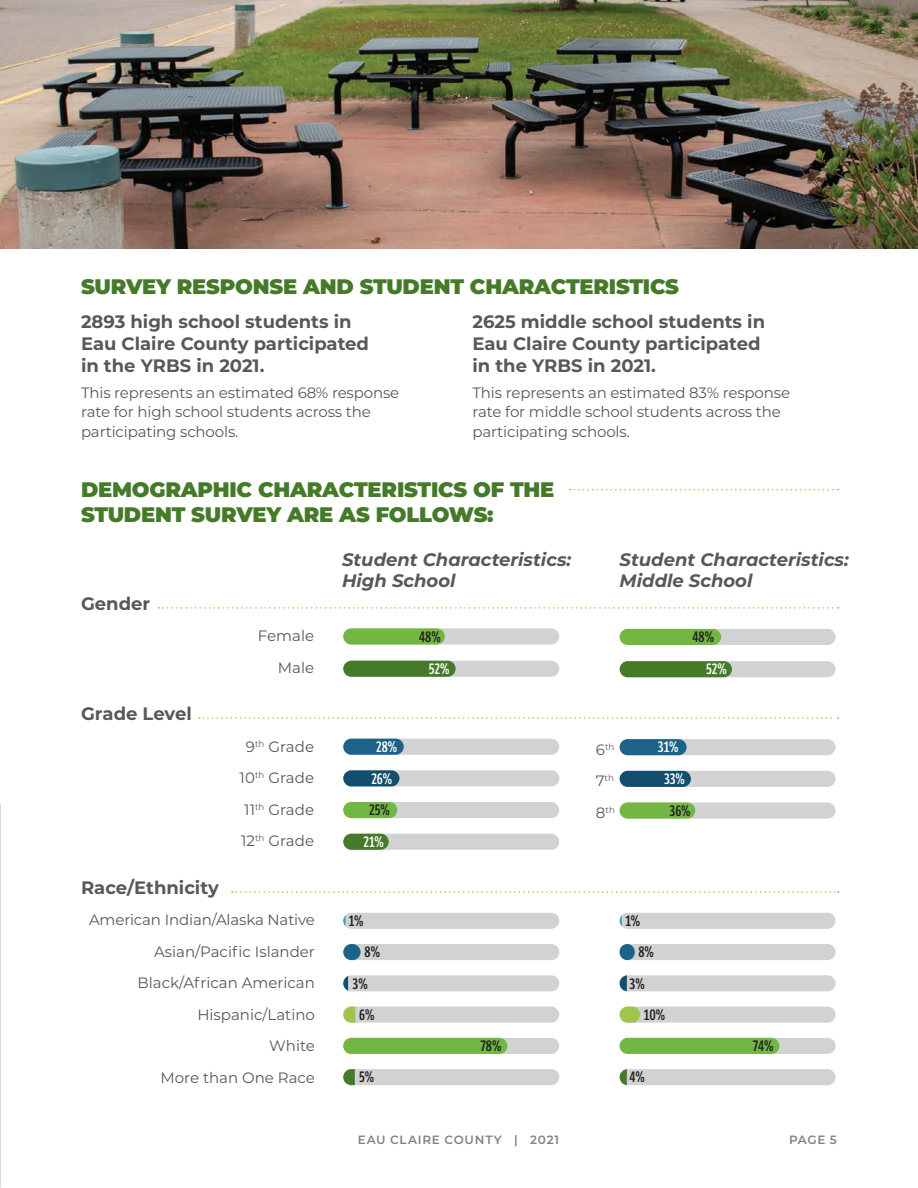
<style>
.page{position:relative;width:918px;height:1188px;background:#fff}
.page>*{position:absolute;margin:0;border:0;box-sizing:border-box;transform-origin:0 0}
.TOC_-_Big_Heading{font:900 21px/25.2px "Montserrat";letter-spacing:-.01em;color:#457a29}
.Paragraph_Heading{font:700 18px/21.6px "Montserrat";color:#57585a}
.Paragraph_Heading-2{font:italic 100 18px/21.6px "Montserrat";color:#57585a}
.Body_copy{font:15px/19.5px "Montserrat";letter-spacing:-.01em;color:#57585a}
.TOC_-_Small_Heading{font:15px "Montserrat";color:#57585a}
.Percentage{font:600 15px "LFT Etica Compressed";color:#231f20}
.Percentage-2{font:600 15px "LFT Etica Compressed";color:#fff}
.t1{font:600 12px "Montserrat";letter-spacing:.065em;color:#808285}
.TOC_-_Small_Heading-2{font:8.7px "Montserrat";color:#57585a}
.s1{font-size:15px}
</style>
<div class="page">
<svg style="left:570px;top:489px;width:269px;height:1px"></svg>
<div style="left:343px;top:739px;width:216px;height:16px;background:#d1d2d4;border-radius:8px"></div>
<div style="left:343px;top:739px;width:61px;height:16px;background:#1d6289;border-radius:8px"></div>
<div style="left:620px;top:739px;width:216px;height:16px;background:#d1d2d4;border-radius:8px"></div>
<div style="left:620px;top:739px;width:67px;height:16px;background:#1d6289;border-radius:8px"></div>
<div style="left:620px;top:913px;width:216px;height:16px;background:#d1d2d4;border-radius:8px"></div>
<div style="left:343px;top:913px;width:216px;height:16px;background:#d1d2d4;border-radius:8px"></div>
<div style="left:343px;top:628px;width:216px;height:17px;background:#d1d2d4;border-radius:8px"></div>
<div style="left:620px;top:629px;width:216px;height:16px;background:#d1d2d4;border-radius:8px"></div>
<div style="left:343px;top:628px;width:102px;height:17px;background:#73b743;border-radius:8px"></div>
<div style="left:620px;top:629px;width:101px;height:16px;background:#73b743;border-radius:8px"></div>
<div style="left:343px;top:802px;width:216px;height:16px;background:#d1d2d4;border-radius:8px"></div>
<div style="left:343px;top:802px;width:54px;height:16px;background:#73b743;border-radius:8px"></div>
<div style="left:620px;top:803px;width:216px;height:16px;background:#d1d2d4;border-radius:8px"></div>
<div style="left:620px;top:803px;width:75px;height:16px;background:#73b743;border-radius:8px"></div>
<div style="left:620px;top:975px;width:216px;height:16px;background:#d1d2d4;border-radius:8px"></div>
<div style="left:343px;top:975px;width:216px;height:16px;background:#d1d2d4;border-radius:8px"></div>
<div style="left:620px;top:1038px;width:216px;height:16px;background:#d1d2d4;border-radius:8px"></div>
<div style="left:620px;top:1038px;width:159px;height:16px;background:#73b743;border-radius:8px"></div>
<div style="left:343px;top:1038px;width:216px;height:16px;background:#d1d2d4;border-radius:8px"></div>
<div style="left:343px;top:1038px;width:164px;height:16px;background:#73b743;border-radius:8px"></div>
<div style="left:343px;top:770px;width:216px;height:16px;background:#d1d2d4;border-radius:8px"></div>
<div style="left:343px;top:770px;width:56px;height:16px;background:#134e6f;border-radius:8px"></div>
<div style="left:620px;top:771px;width:216px;height:16px;background:#d1d2d4;border-radius:8px"></div>
<div style="left:620px;top:771px;width:71px;height:16px;background:#134e6f;border-radius:8px"></div>
<div style="left:620px;top:944px;width:216px;height:16px;background:#d1d2d4;border-radius:8px"></div>
<div style="left:343px;top:944px;width:216px;height:16px;background:#d1d2d4;border-radius:8px"></div>
<div style="left:343px;top:661px;width:216px;height:16px;background:#d1d2d4;border-radius:8px"></div>
<div style="left:620px;top:661px;width:216px;height:16px;background:#d1d2d4;border-radius:8px"></div>
<div style="left:343px;top:661px;width:113px;height:16px;background:#457a29;border-radius:8px"></div>
<div style="left:620px;top:661px;width:112px;height:16px;background:#457a29;border-radius:8px"></div>
<div style="left:343px;top:834px;width:216px;height:16px;background:#d1d2d4;border-radius:8px"></div>
<div style="left:343px;top:834px;width:46px;height:16px;background:#457a29;border-radius:8px"></div>
<div style="left:620px;top:1007px;width:216px;height:16px;background:#d1d2d4;border-radius:8px"></div>
<div style="left:343px;top:1007px;width:216px;height:16px;background:#d1d2d4;border-radius:8px"></div>
<div style="left:620px;top:1069px;width:216px;height:16px;background:#d1d2d4;border-radius:8px"></div>
<div style="left:343px;top:1069px;width:216px;height:16px;background:#d1d2d4;border-radius:8px"></div>
<svg style="left:199px;top:717px;width:640px;height:2px"></svg>
<svg style="left:232px;top:891px;width:607px;height:2px"></svg>
<svg style="left:158px;top:607px;width:681px;height:2px"></svg>
<svg style="left:343px;top:916px;width:2px;height:10px"></svg>
<svg style="left:620px;top:915px;width:2px;height:11px"></svg>
<svg style="left:343px;top:1007px;width:12px;height:16px"></svg>
<svg style="left:343px;top:1069px;width:12px;height:16px"></svg>
<svg style="left:620px;top:1069px;width:7px;height:16px"></svg>
<img style="left:0;top:0;width:918px;height:249px">
<div style="left:620px;top:944px;width:15px;height:16px;background:#1d6289;border-radius:8px"></div>
<div style="left:620px;top:1007px;width:20px;height:16px;background:#a1c54a;border-radius:8px"></div>
<div style="left:343px;top:944px;width:18px;height:16px;background:#1d6289;border-radius:8px"></div>
<svg style="left:343px;top:976px;width:5px;height:15px"></svg>
<svg style="left:620px;top:975px;width:7px;height:16px"></svg>
<p class="TOC_-_Big_Heading" style="left:81px;top:273px;width:600px">SURVEY RESPONSE AND STUDENT CHARACTERISTICS</p>
<p class="Paragraph_Heading" style="left:81px;top:310px;width:290px">2893 high school students in<br>Eau Claire County participated in the YRBS in 2021.</p>
<p class="Body_copy" style="left:81px;top:382px;width:320px">This represents an estimated 68% response rate for high school students across the participating schools.</p>
<p class="Paragraph_Heading" style="left:472px;top:310px;width:294px">2625 middle school students in<br>Eau Claire County participated in the YRBS in 2021.</p>
<p class="Body_copy" style="left:472px;top:382px;width:319px">This represents an estimated 83% response rate for middle school students across the participating schools.</p>
<p class="TOC_-_Big_Heading" style="left:81px;top:475px;width:475px">DEMOGRAPHIC CHARACTERISTICS OF THE<br>STUDENT SURVEY ARE AS FOLLOWS:</p>
<p class="Paragraph_Heading" style="left:81px;top:592px;width:71px">Gender</p>
<p class="Paragraph_Heading" style="left:81px;top:702px;width:112px">Grade Level</p>
<p class="TOC_-_Small_Heading" style="left:258px;top:626px;width:58px">Female</p>
<p class="TOC_-_Small_Heading" style="left:278px;top:657px;width:38px">Male</p>
<p class="TOC_-_Small_Heading" style="left:246px;top:736px;width:70px">9<sup>th</sup> Grade</p>
<p class="TOC_-_Small_Heading" style="left:240px;top:768px;width:76px">10<sup>th</sup> Grade</p>
<p class="TOC_-_Small_Heading" style="left:244px;top:799px;width:71px">11<sup>th</sup> Grade</p>
<p class="TOC_-_Small_Heading" style="left:241px;top:831px;width:74px">12<sup>th</sup> Grade</p>
<p class="Paragraph_Heading" style="left:81px;top:876px;width:139px">Race/Ethnicity</p>
<p class="TOC_-_Small_Heading" style="left:89px;top:910px;width:227px">American Indian/Alaska Native</p>
<p class="TOC_-_Small_Heading" style="left:154px;top:941px;width:162px">Asian/Pacific Islander</p>
<p class="TOC_-_Small_Heading" style="left:138px;top:973px;width:179px">Black/African American</p>
<p class="TOC_-_Small_Heading" style="left:197px;top:1004px;width:119px">Hispanic/Latino</p>
<p class="TOC_-_Small_Heading" style="left:269px;top:1036px;width:47px">White</p>
<p class="TOC_-_Small_Heading" style="left:161px;top:1067px;width:156px">More than One Race</p>
<p class="Paragraph_Heading-2" style="left:342px;top:548px;width:231px">Student Characteristics:<br>High School</p>
<p class="Paragraph_Heading-2" style="left:620px;top:548px;width:231px">Student Characteristics:<br>Middle School</p>
<p class="Percentage" style="left:419px;top:628px;width:23px">48%</p>
<p class="Percentage" style="left:692px;top:628px;width:23px">48%</p>
<p class="Percentage-2" style="left:429px;top:660px;width:22px">52%</p>
<p class="Percentage-2" style="left:706px;top:660px;width:22px">52%</p>
<p class="Percentage-2" style="left:376px;top:738px;width:23px">28%</p>
<p class="Percentage-2" style="left:658px;top:738px;width:22px">31%</p>
<p class="TOC_-_Small_Heading-2" style="left:596px;top:741px;width:20px"><span class="s1">6</span>th</p>
<p class="TOC_-_Small_Heading-2" style="left:596px;top:772px;width:20px"><span class="s1">7</span>th</p>
<p class="TOC_-_Small_Heading-2" style="left:596px;top:804px;width:21px"><span class="s1">8</span>th</p>
<p class="Percentage-2" style="left:371px;top:769px;width:22px">26%</p>
<p class="Percentage-2" style="left:664px;top:770px;width:22px">33%</p>
<p class="Percentage" style="left:369px;top:801px;width:22px">25%</p>
<p class="Percentage" style="left:670px;top:802px;width:23px">36%</p>
<p class="Percentage-2" style="left:364px;top:833px;width:22px">21%</p>
<p class="Percentage" style="left:349px;top:912px;width:16px">1%</p>
<p class="Percentage" style="left:625px;top:912px;width:16px">1%</p>
<p class="Percentage" style="left:365px;top:943px;width:17px">8%</p>
<p class="Percentage" style="left:638px;top:943px;width:17px">8%</p>
<p class="Percentage" style="left:353px;top:974px;width:17px">3%</p>
<p class="Percentage" style="left:630px;top:974px;width:17px">3%</p>
<p class="Percentage" style="left:359px;top:1006px;width:17px">6%</p>
<p class="Percentage" style="left:644px;top:1006px;width:23px">10%</p>
<p class="Percentage" style="left:481px;top:1037px;width:22px">78%</p>
<p class="Percentage" style="left:753px;top:1037px;width:22px">74%</p>
<p class="Percentage" style="left:359px;top:1068px;width:16px">5%</p>
<p class="Percentage" style="left:629px;top:1068px;width:17px">4%</p>
<p class="t1" style="left:358px;top:1131px;width:203px">EAU CLAIRE COUNTY | 2021</p>
<p class="t1" style="left:789px;top:1131px;width:49px">PAGE 5</p>
</div>
